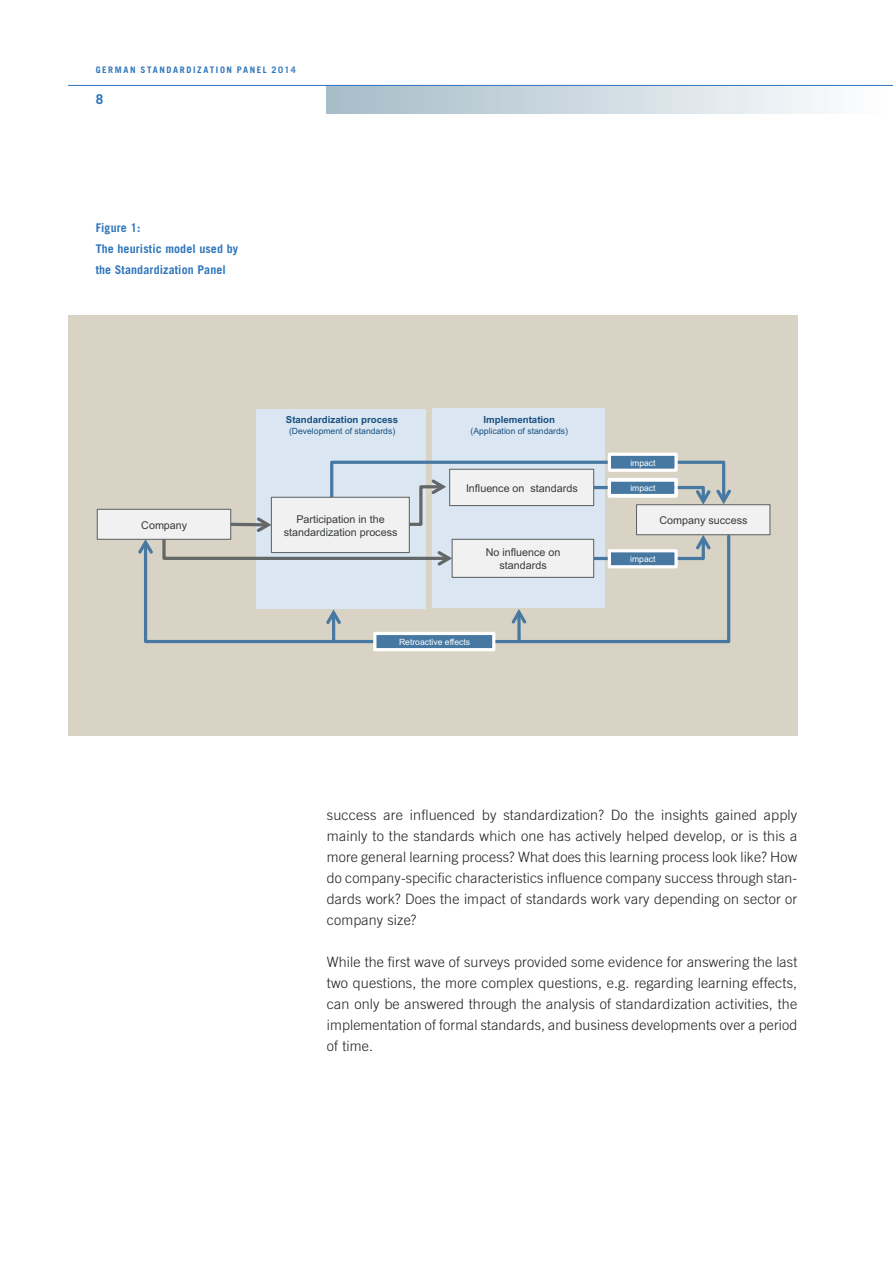
<style>
.page{position:relative;width:893px;height:1263px;background:#fff}
.page>*{position:absolute;margin:0;border:0;box-sizing:border-box;transform-origin:0 0}
.t1{font:300 14.25px/21px "Trade Gothic";letter-spacing:.01em;color:#231f20;text-align:justify}
.t2{font:700 13.5px "Trade Gothic";color:#2e76bc}
.t3{font:700 12px/21px "Trade Gothic";letter-spacing:.01em;color:#2e76bc}
.t4{font:10.8px/12.9px "Arial";color:#373a3d;text-align:center}
.t5{font:700 9.75px "Arial";color:#185082}
.t6{font:700 9px "Trade Gothic";letter-spacing:.175em;color:#2e76bc}
.t7{font:8.55px "Arial";color:#185082}
.t8{font:8.55px "Arial";color:#fff}
</style>
<div class="page">
<div style="left:327px;top:85px;width:566px;height:29px;background:linear-gradient(to right,#a6bcc8,#fff)"></div>
<hr style="left:68px;top:85px;width:825px;height:1px;background:#2e76bc">
<div style="left:68px;top:316px;width:729px;height:420px;background:#d9d3c5"></div>
<div style="left:433px;top:409px;width:172px;height:199px;background:#dae6f1"></div>
<div style="left:97px;top:509px;width:134px;height:30px;background:#f0f1f0"></div>
<div style="left:97px;top:509px;width:134px;height:31px;border:1px solid #636767"></div>
<div style="left:636px;top:505px;width:134px;height:30px;background:#f0f1f0"></div>
<div style="left:636px;top:504px;width:134px;height:31px;border:1px solid #636767"></div>
<div style="left:256px;top:409px;width:170px;height:199px;background:#dae6f1"></div>
<div style="left:375px;top:633px;width:119px;height:17px;background:#4678a2"></div>
<div style="left:373px;top:632px;width:122px;height:19px;border:3px solid #fff"></div>
<svg style="left:142px;top:533px;width:590px;height:112px"></svg>
<svg style="left:138px;top:539px;width:15px;height:15px"></svg>
<svg style="left:517px;top:624px;width:4px;height:17px"></svg>
<svg style="left:511px;top:609px;width:15px;height:15px"></svg>
<hr style="left:332px;top:613px;width:3px;height:29px;background:#4678a2">
<svg style="left:326px;top:609px;width:15px;height:15px"></svg>
<div style="left:452px;top:539px;width:142px;height:38px;background:#f0f1f0"></div>
<div style="left:452px;top:539px;width:142px;height:39px;border:1px solid #636767"></div>
<svg style="left:161px;top:451px;width:570px;height:115px"></svg>
<div style="left:608px;top:549px;width:70px;height:19px;background:#4678a2;border:3px solid #fff"></div>
<p class="t6" style="left:96px;top:64px;width:202px">GERMAN STANDARDIZATION PANEL 2014</p>
<p class="t2" style="left:96px;top:91px;width:9px">8</p>
<p class="t3" style="left:96px;top:217px;width:144px">Figure 1:<br>The heuristic model used by the Standardization Panel</p>
<p class="t5" style="left:286px;top:413px;width:114px">Standardization process</p>
<p class="t7" style="left:289px;top:425px;width:108px">(Development of standards)</p>
<p class="t5" style="left:483px;top:413px;width:73px">Implementation</p>
<p class="t7" style="left:470px;top:425px;width:99px">(Application of standards)</p>
<p class="t4" style="left:466px;top:482px;width:113px">Influence on standards</p>
<p class="t8" style="left:630px;top:457px;width:27px">impact</p>
<p class="t8" style="left:630px;top:482px;width:27px">impact</p>
<p class="t4" style="left:284px;top:513px;width:115px">Participation in the standardization process</p>
<p class="t4" style="left:141px;top:518px;width:48px">Company</p>
<p class="t4" style="left:659px;top:514px;width:89px">Company success</p>
<p class="t4" style="left:486px;top:546px;width:76px">No influence on standards</p>
<p class="t8" style="left:399px;top:636px;width:73px">Retroactive effects</p>
<p class="t8" style="left:630px;top:553px;width:27px">impact</p>
<p class="t1" style="left:327px;top:804px;width:472px">success are influenced by standardization? Do the insights gained apply mainly to the standards which one has actively helped develop, or is this a more general learning process? What does this learning process look like? How do company-specific characteristics influence company success through stan&shy;dards work? Does the impact of standards work vary depending on sector or company size?</p>
<p class="t1" style="left:327px;top:951px;width:472px">While the first wave of surveys provided some evidence for answering the last two questions, the more complex questions, e.g. regarding learning effects, can only be answered through the analysis of standardization activities, the implementation of formal standards, and business developments over a period of time.</p>
</div>
